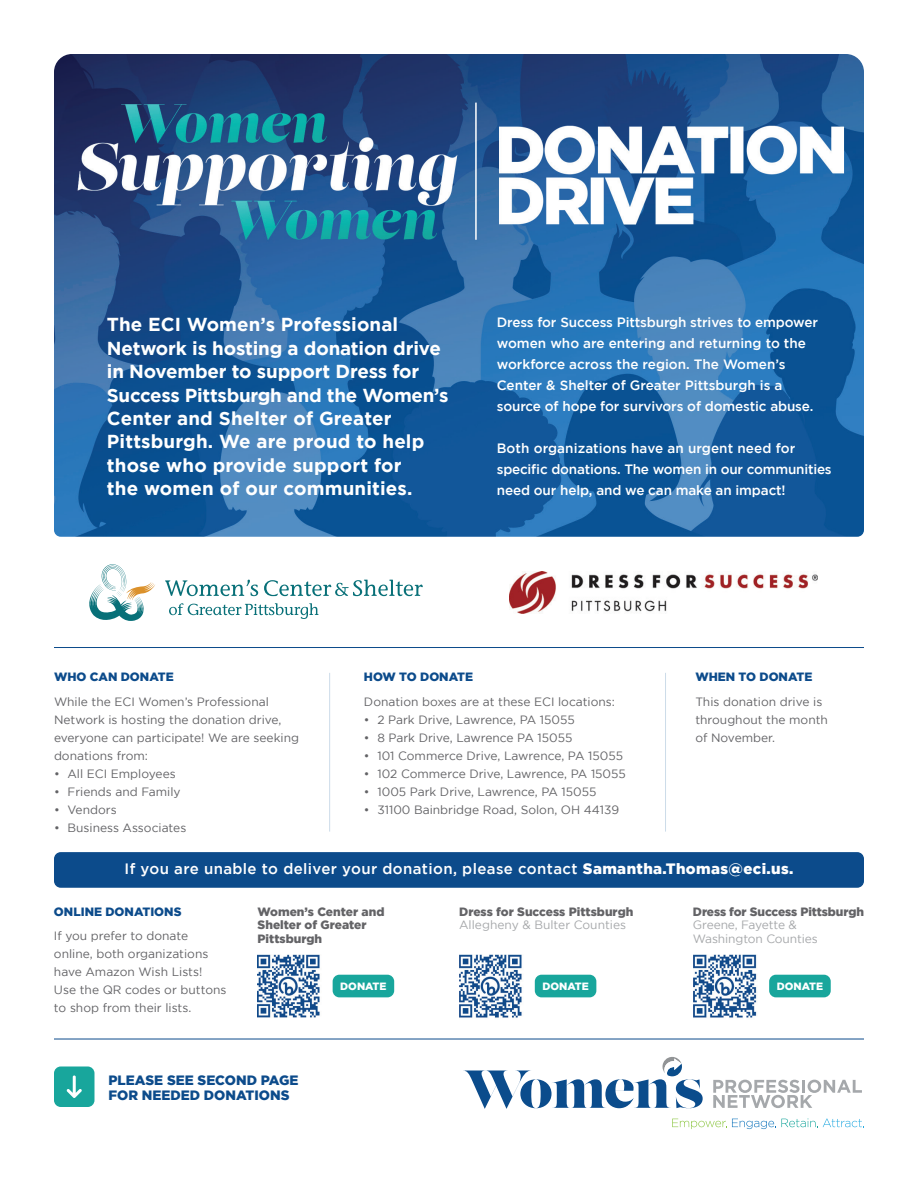
<style>
.page{position:relative;width:918px;height:1188px;background:#fff}
.page>*{position:absolute;margin:0;border:0;box-sizing:border-box;transform-origin:0 0}
.t1{font:700 18.75px/23.4px "Gotham";letter-spacing:-.005em;color:#fff}
.t2{font:500 15px "Gotham";letter-spacing:.025em;color:#fff}
.t3{font:500 13.5px/21px "Gotham";letter-spacing:-.01em;color:#fff}
.t4{font:900 13.5px/15px "Gotham";color:#0c4b8b}
.t5{font:12px/18px "Gotham";color:#636366}
.t6{font:900 12px/13.5px "Gotham";color:#636366}
.t7{font:12px/13.5px "Gotham";letter-spacing:-.01em;color:#a6a8aa}
.t8{font:900 12px "Gotham";color:#0c4b8b}
.t9{font:900 10.5px "Gotham";color:#fff}
.s1{font-weight:900}
</style>
<div class="page">
<img style="left:54px;top:54px;width:810px;height:483px">
<svg style="left:672px;top:1119px;width:192px;height:10px"></svg>
<svg style="left:713px;top:1080px;width:149px;height:28px"></svg>
<svg style="left:463px;top:1057px;width:240px;height:52px"></svg>
<svg style="left:165px;top:580px;width:93px;height:16px"></svg>
<svg style="left:264px;top:580px;width:159px;height:16px"></svg>
<svg style="left:169px;top:603px;width:150px;height:16px"></svg>
<svg style="left:89px;top:564px;width:66px;height:57px"></svg>
<img style="left:510px;top:571px;width:308px;height:43px">
<hr style="left:54px;top:647px;width:810px;height:1px;background:#0c4b8b">
<hr style="left:329px;top:673px;width:1px;height:159px;background:#ccdce9">
<hr style="left:665px;top:673px;width:1px;height:159px;background:#ccdce9">
<hr style="left:54px;top:1039px;width:810px;height:1px;background:#0c4b8b">
<img style="left:459px;top:955px;width:63px;height:63px">
<img style="left:693px;top:955px;width:64px;height:63px">
<img style="left:257px;top:955px;width:63px;height:62px">
<hr style="left:475px;top:103px;width:2px;height:137px;background:#fff">
<div style="left:54px;top:852px;width:810px;height:36px;background:#0c4b8b;border-radius:7px"></div>
<div style="left:54px;top:1066px;width:40px;height:41px;background:#18a69c;border-radius:7px"></div>
<svg style="left:66px;top:1075px;width:16px;height:23px"></svg>
<div style="left:333px;top:975px;width:61px;height:22px;background:#18a69c;border-radius:7px"></div>
<div style="left:535px;top:975px;width:61px;height:22px;background:#18a69c;border-radius:7px"></div>
<div style="left:769px;top:975px;width:62px;height:22px;background:#18a69c;border-radius:7px"></div>
<p class="t1" style="left:107px;top:313px;width:343px">The ECI Women’s Professional<br>Network is hosting a donation drive in November to support Dress for<br>Success Pittsburgh and the Women’s<br>Center and Shelter of Greater<br>Pittsburgh. We are proud to help those who provide support for<br>the women of our communities.</p>
<p class="t3" style="left:497px;top:312px;width:323px">Dress for Success Pittsburgh strives to empower women who are entering and returning to the workforce across the region. The Women’s Center &amp; Shelter of Greater Pittsburgh is a source of hope for survivors of domestic abuse.</p>
<p class="t3" style="left:497px;top:438px;width:336px">Both organizations have an urgent need for specific donations. The women in our communities need our help, and we can make an impact!</p>
<p class="t8" style="left:54px;top:670px;width:121px">WHO CAN DONATE</p>
<p class="t5" style="left:54px;top:693px;width:247px">While the ECI Women’s Professional Network is hosting the donation drive, everyone can participate! We are seeking donations from:</p>
<p class="t5" style="left:54px;top:765px;width:123px">• All ECI Employees</p>
<p class="t5" style="left:54px;top:783px;width:128px">• Friends and Family</p>
<p class="t5" style="left:54px;top:801px;width:64px">• Vendors</p>
<p class="t5" style="left:54px;top:819px;width:134px">• Business Associates</p>
<p class="t8" style="left:364px;top:670px;width:111px">HOW TO DONATE</p>
<p class="t5" style="left:364px;top:693px;width:253px">Donation boxes are at these ECI locations:</p>
<p class="t5" style="left:364px;top:711px;width:212px">• 2 Park Drive, Lawrence, PA 15055</p>
<p class="t5" style="left:364px;top:729px;width:210px">• 8 Park Drive, Lawrence PA 15055</p>
<p class="t5" style="left:364px;top:747px;width:261px">• 101 Commerce Drive, Lawrence, PA 15055</p>
<p class="t5" style="left:364px;top:765px;width:263px">• 102 Commerce Drive, Lawrence, PA 15055</p>
<p class="t5" style="left:364px;top:783px;width:234px">• 1005 Park Drive, Lawrence, PA 15055</p>
<p class="t5" style="left:364px;top:801px;width:257px">• 31100 Bainbridge Road, Solon, OH 44139</p>
<p class="t8" style="left:695px;top:670px;width:119px">WHEN TO DONATE</p>
<p class="t5" style="left:695px;top:693px;width:134px">This donation drive is throughout the month of November.</p>
<p class="t2" style="left:125px;top:860px;width:670px">If you are unable to deliver your donation, please contact <span class="s1">Samantha.Thomas@eci.us.</span></p>
<p class="t8" style="left:54px;top:905px;width:129px">ONLINE DONATIONS</p>
<p class="t5" style="left:54px;top:927px;width:174px">If you prefer to donate online, both organizations have Amazon Wish Lists!<br>Use the QR codes or buttons to shop from their lists.</p>
<p class="t6" style="left:258px;top:905px;width:128px">Women’s Center and<br>Shelter of Greater<br>Pittsburgh</p>
<p class="t6" style="left:459px;top:905px;width:176px">Dress for Success Pittsburgh</p>
<p class="t7" style="left:459px;top:918px;width:169px">Allegheny &amp; Bulter Counties</p>
<p class="t6" style="left:693px;top:905px;width:172px">Dress for Success Pittsburgh</p>
<p class="t7" style="left:693px;top:918px;width:126px">Greene, Fayette &amp;<br>Washington Counties</p>
<p class="t9" style="left:340px;top:980px;width:48px">DONATE</p>
<p class="t9" style="left:542px;top:980px;width:48px">DONATE</p>
<p class="t9" style="left:777px;top:980px;width:48px">DONATE</p>
<p class="t4" style="left:108px;top:1072px;width:191px">PLEASE SEE SECOND PAGE<br>FOR NEEDED DONATIONS</p>
</div>
